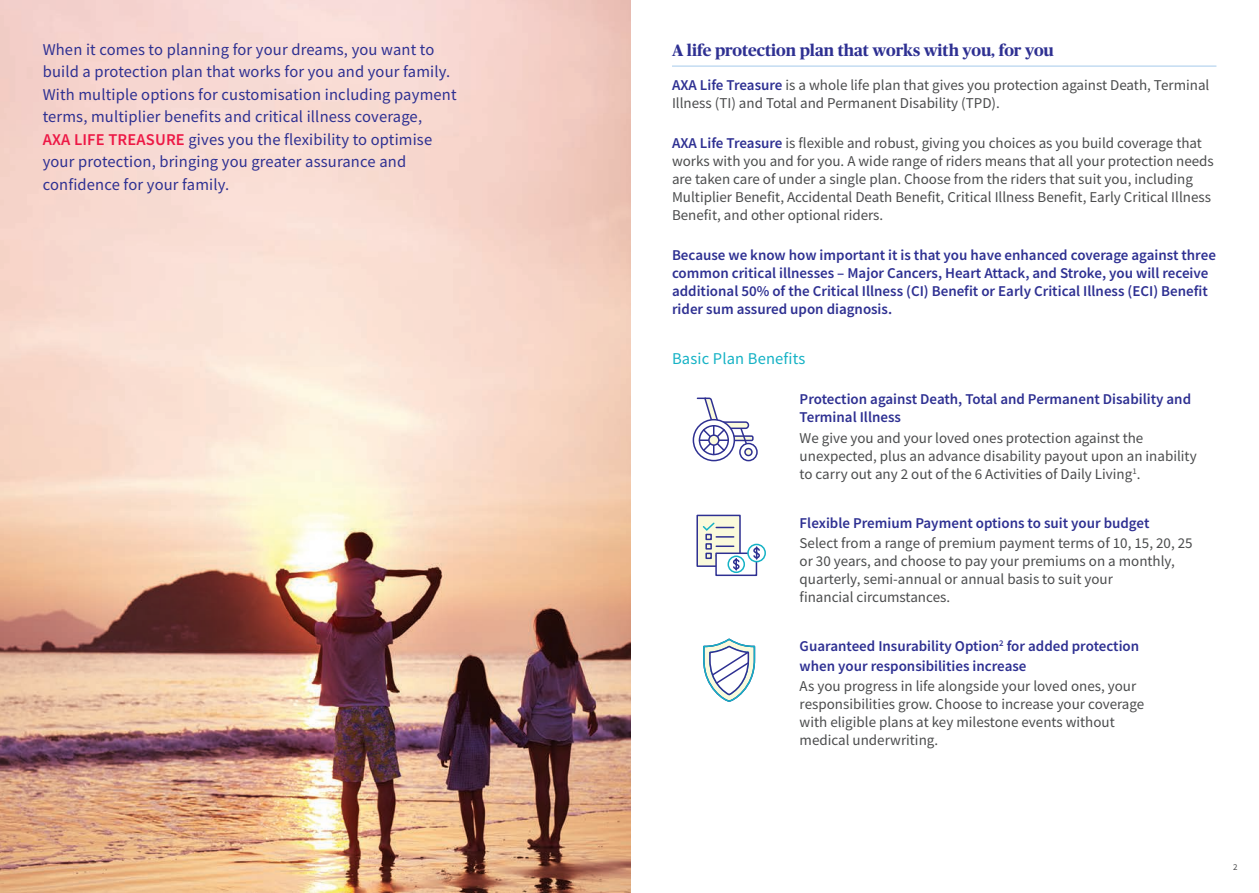
<style>
.page{position:relative;width:1259px;height:893px;background:#fff}
.page>*{position:absolute;margin:0;border:0;box-sizing:border-box;transform-origin:0 0}
.t1{font:16.5px/22.5px "Source Sans Pro";letter-spacing:.01em;color:#2e3092}
._00_Headline_11pt{font:700 16.5px "Publico Headline";color:#2e3092}
.Benefit_Header{font:16.5px "Source Sans Pro";letter-spacing:.01em;color:#15b2c5}
._01_Body_text_bullet{font:15px/18px "Source Sans Pro";color:#4b4c4d}
._01_Body_text_9_12{font:15px/18px "Source Sans Pro";color:#4b4c4d}
._01_Body_text_9_12-2{font:600 15px/18px "Source Sans Pro";color:#2e3092}
.t2{font:9px "Source Sans Pro";color:#4b4c4d}
.s1{font-weight:600;color:#ed1845}
.s2{font-weight:600;color:#2e3092}
</style>
<div class="page">
<img style="left:0;top:0;width:630px;height:893px">
<hr style="left:672px;top:66px;width:544px;height:1px;background:#a5cbeb">
<svg style="left:693px;top:420px;width:41px;height:41px"></svg>
<div style="left:692px;top:419px;width:43px;height:42px;border:2px solid #2e3092;border-radius:50%"></div>
<svg style="left:697px;top:397px;width:57px;height:58px"></svg>
<div style="left:709px;top:435px;width:10px;height:10px;background:#fafadc;border-radius:50%"></div>
<div style="left:708px;top:434px;width:11px;height:12px;border:2px solid #2e3092;border-radius:50%"></div>
<svg style="left:740px;top:443px;width:17px;height:18px"></svg>
<div style="left:739px;top:443px;width:19px;height:18px;border:2px solid #2e3092;border-radius:50%"></div>
<div style="left:745px;top:449px;width:7px;height:6px;background:#fafadc;border-radius:50%"></div>
<div style="left:744px;top:448px;width:8px;height:8px;border:2px solid #2e3092;border-radius:50%"></div>
<div style="left:698px;top:425px;width:31px;height:30px;border:2px solid #2e3092;border-radius:50%"></div>
<div style="left:697px;top:515px;width:43px;height:51px;background:#fafadc"></div>
<div style="left:696px;top:515px;width:45px;height:52px;border:2px solid #2e3092"></div>
<div style="left:705px;top:534px;width:7px;height:6px;border:2px solid #2e3092"></div>
<div style="left:705px;top:543px;width:7px;height:7px;border:2px solid #2e3092"></div>
<div style="left:705px;top:553px;width:7px;height:6px;border:2px solid #2e3092"></div>
<svg style="left:716px;top:545px;width:17px;height:2px"></svg>
<svg style="left:702px;top:522px;width:31px;height:16px"></svg>
<div style="left:716px;top:553px;width:40px;height:22px;background:#fff"></div>
<div style="left:715px;top:552px;width:42px;height:24px;border:2px solid #2e3092"></div>
<div style="left:727px;top:555px;width:18px;height:18px;border:2px solid #15b2c5;border-radius:50%"></div>
<svg style="left:716px;top:555px;width:24px;height:16px"></svg>
<svg style="left:748px;top:544px;width:17px;height:18px"></svg>
<div style="left:747px;top:544px;width:19px;height:18px;border:2px solid #15b2c5;border-radius:50%"></div>
<svg style="left:752px;top:545px;width:9px;height:15px"></svg>
<svg style="left:703px;top:638px;width:53px;height:64px"></svg>
<p class="t1" style="left:43px;top:38px;width:415px">When it comes to planning for your dreams, you want to build a protection plan that works for you and your family.<br>With multiple options for customisation including payment terms, multiplier benefits and critical illness coverage,<br><span class="s1">AXA LIFE TREASURE</span> gives you the flexibility to optimise your protection, bringing you greater assurance and confidence for your family.</p>
<p class="_00_Headline_11pt" style="left:672px;top:38px;width:383px">A life protection plan that works with you, for you</p>
<p class="_01_Body_text_9_12" style="left:672px;top:76px;width:539px"><span class="s2">AXA Life Treasure</span> is a whole life plan that gives you protection against Death, Terminal<br>Illness (TI) and Total and Permanent Disability (TPD).</p>
<p class="_01_Body_text_9_12" style="left:672px;top:134px;width:543px"><span class="s2">AXA Life Treasure</span> is flexible and robust, giving you choices as you build coverage that works with you and for you. A wide range of riders means that all your protection needs are taken care of under a single plan. Choose from the riders that suit you, including Multiplier Benefit, Accidental Death Benefit, Critical Illness Benefit, Early Critical Illness Benefit, and other optional riders.</p>
<p class="_01_Body_text_9_12-2" style="left:672px;top:246px;width:545px">Because we know how important it is that you have enhanced coverage against three common critical illnesses – Major Cancers, Heart Attack, and Stroke, you will receive additional 50% of the Critical Illness (CI) Benefit or Early Critical Illness (ECI) Benefit rider sum assured upon diagnosis.</p>
<p class="Benefit_Header" style="left:672px;top:348px;width:135px">Basic Plan Benefits</p>
<p class="_01_Body_text_9_12-2" style="left:799px;top:390px;width:393px">Protection against Death, Total and Permanent Disability and<br>Terminal Illness</p>
<p class="_01_Body_text_bullet" style="left:799px;top:428px;width:398px">We give you and your loved ones protection against the unexpected, plus an advance disability payout upon an inability to carry out any 2 out of the 6 Activities of Daily Living<sup>1</sup>.</p>
<p class="_01_Body_text_9_12-2" style="left:799px;top:514px;width:351px">Flexible Premium Payment options to suit your budget</p>
<p class="_01_Body_text_bullet" style="left:799px;top:534px;width:394px">Select from a range of premium payment terms of 10, 15, 20, 25 or 30 years, and choose to pay your premiums on a monthly, quarterly, semi-annual or annual basis to suit your<br>financial circumstances.</p>
<p class="_01_Body_text_9_12-2" style="left:799px;top:637px;width:341px">Guaranteed Insurability Option<sup>2</sup> for added protection</p>
<p class="_01_Body_text_9_12-2" style="left:799px;top:657px;width:228px">when your responsibilities increase</p>
<p class="_01_Body_text_bullet" style="left:799px;top:677px;width:346px">As you progress in life alongside your loved ones, your responsibilities grow. Choose to increase your coverage with eligible plans at key milestone events without medical underwriting.</p>
<p class="t2" style="left:1233px;top:861px;width:6px">2</p>
</div>
